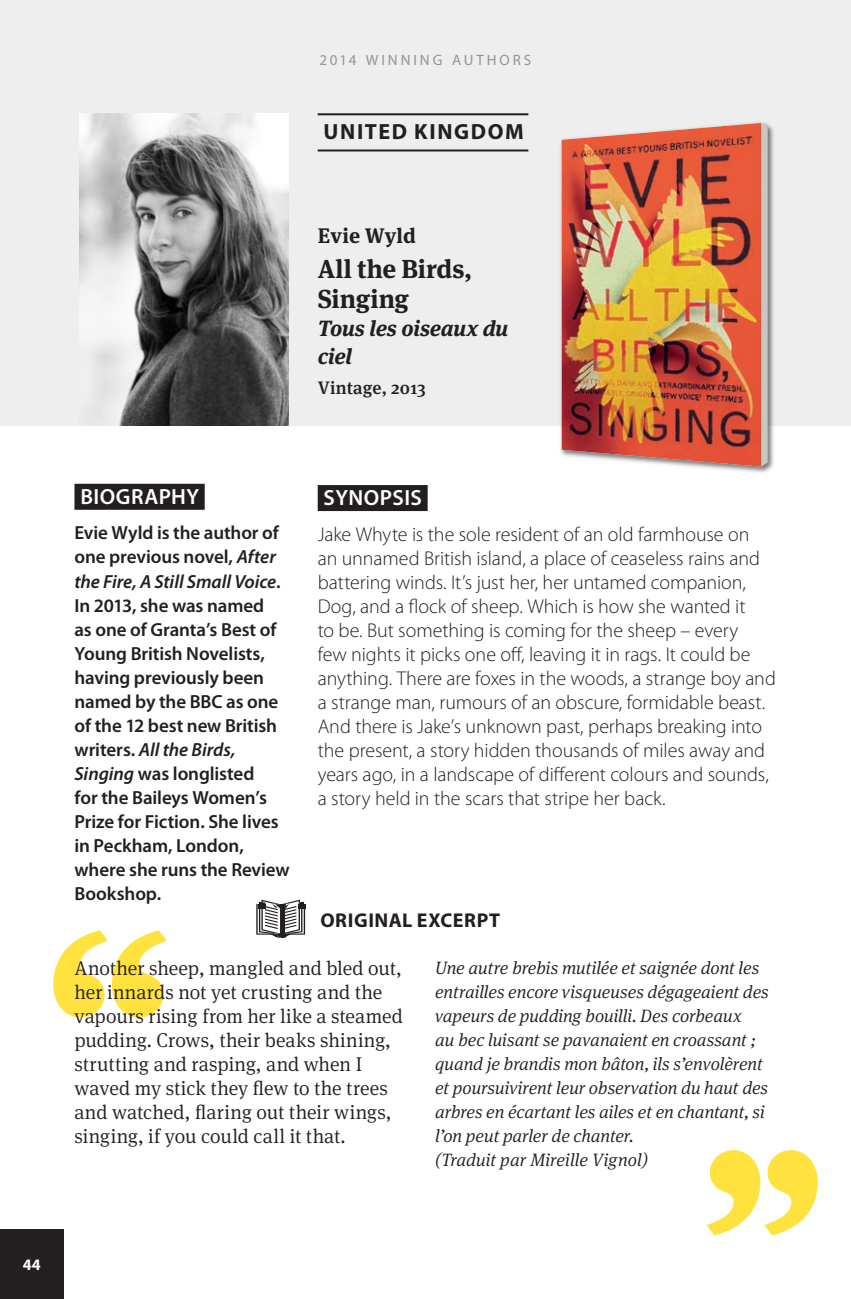
<style>
.page{position:relative;width:851px;height:1299px;background:#fff}
.page>*{position:absolute;margin:0;border:0;box-sizing:border-box;transform-origin:0 0}
.intro_title{font:700 26px/30px "Meta Serif Pro";color:#231f20}
.intro_title_traduit{font:italic 700 22px/28px "Meta Serif Pro";letter-spacing:-.01em;color:#231f20}
.H2_intro_biography{font:600 22px "Myriad Pro";letter-spacing:.02em;color:#fff}
.country{font:700 22px "Myriad Pro";letter-spacing:.075em;color:#231f20}
.intro_auteur{font:700 21px "Meta Serif Pro";color:#231f20}
.t1{font:300 20px/24px "Myriad Pro";letter-spacing:-.005em;color:#231f20}
.quote_original{font:300 20px/24px "Meta Serif Pro";color:#231f20}
.h_excerpt{font:700 20px "Myriad Pro";letter-spacing:.03em;color:#231f20}
.p_bio{font:600 19px/24px "Myriad Pro";letter-spacing:-.005em;color:#231f20}
.quote_translated{font:italic 300 18px/24px "Meta Serif Pro";letter-spacing:-.005em;color:#231f20}
.intro_publisher{font:500 18px "Meta Serif Pro";letter-spacing:.01em;color:#231f20}
.t2{font:700 16px "Myriad Pro";color:#fff}
.t3{font:15px "Myriad Pro";letter-spacing:.19em;color:#939598}
.s1{font-style:italic}
</style>
<div class="page">
<div style="left:0;top:0;width:850px;height:425px;background:#eeeeef"></div>
<svg style="left:53px;top:930px;width:114px;height:87px"></svg>
<svg style="left:706px;top:1150px;width:111px;height:85px"></svg>
<hr style="left:317px;top:149px;width:211px;height:2px;background:#231f20">
<hr style="left:317px;top:113px;width:211px;height:2px;background:#231f20">
<img style="left:79px;top:113px;width:210px;height:312px">
<img style="left:557px;top:122px;width:219px;height:351px">
<img style="left:561px;top:123px;width:200px;height:343px">
<svg style="left:761px;top:123px;width:6px;height:343px;background:#c5c4c0"></svg>
<div style="left:74px;top:484px;width:131px;height:26px;background:#231f20"></div>
<div style="left:317px;top:485px;width:110px;height:26px;background:#231f20"></div>
<svg style="left:256px;top:899px;width:49px;height:38px"></svg>
<div style="left:0;top:1229px;width:63px;height:69px;background:#231f20"></div>
<p class="t3" style="left:319px;top:52px;width:212px">2014 WINNING AUT HO RS</p>
<p class="country" style="left:323px;top:120px;width:202px">UNITED KINGDOM</p>
<p class="intro_auteur" style="left:317px;top:218px;width:100px">Evie Wyld</p>
<p class="intro_title" style="left:317px;top:252px;width:156px">All the Birds,<br>Singing</p>
<p class="intro_title_traduit" style="left:317px;top:313px;width:192px">Tous les oiseaux du ciel</p>
<p class="intro_publisher" style="left:317px;top:374px;width:110px">Vintage, 2013</p>
<h2 class="H2_intro_biography" style="left:80px;top:484px;width:120px">BIOGRAPHY</h2>
<p class="p_bio" style="left:74px;top:521px;width:217px">Evie Wyld is the author of one previous novel, <span class="s1">After the Fire, A Still Small Voice</span>.<br>In 2013, she was named<br>as one of Granta’s Best of<br>Young British Novelists, having previously been named by the BBC as one of the 12 best new British writers. <span class="s1">All the Birds,<br>Singing</span> was longlisted<br>for the Baileys Women’s<br>Prize for Fiction. She lives in Peckham, London, where she runs the Review<br>Bookshop.</p>
<h2 class="H2_intro_biography" style="left:323px;top:486px;width:100px">SYNOPSIS</h2>
<p class="t1" style="left:317px;top:522px;width:459px">Jake Whyte is the sole resident of an old farmhouse on<br>an unnamed British island, a place of ceaseless rains and battering winds. It’s just her, her untamed companion, Dog, and a flock of sheep. Which is how she wanted it<br>to be. But something is coming for the sheep – every<br>few nights it picks one off, leaving it in rags. It could be anything. There are foxes in the woods, a strange boy and a strange man, rumours of an obscure, formidable beast.<br>And there is Jake’s unknown past, perhaps breaking into the present, a story hidden thousands of miles away and years ago, in a landscape of different colours and sounds, a story held in the scars that stripe her back.</p>
<p class="h_excerpt" style="left:320px;top:909px;width:181px">ORIGINAL EXCERPT</p>
<p class="quote_original" style="left:74px;top:955px;width:330px">Another sheep, mangled and bled out, her innards not yet crusting and the vapours rising from her like a steamed pudding. Crows, their beaks shining, strutting and rasping, and when I waved my stick they flew to the trees and watched, flaring out their wings, singing, if you could call it that.</p>
<p class="quote_translated" style="left:435px;top:954px;width:335px">Une autre brebis mutilée et saignée dont les entrailles encore visqueuses dégageaient des vapeurs de pudding bouilli. Des corbeaux<br>au bec luisant se pavanaient en croassant ; quand je brandis mon bâton, ils s’envolèrent et poursuivirent leur observation du haut des arbres en écartant les ailes et en chantant, si l’on peut parler de chanter.<br>(Traduit par Mireille Vignol)</p>
<p class="t2" style="left:23px;top:1255px;width:19px">44</p>
</div>
